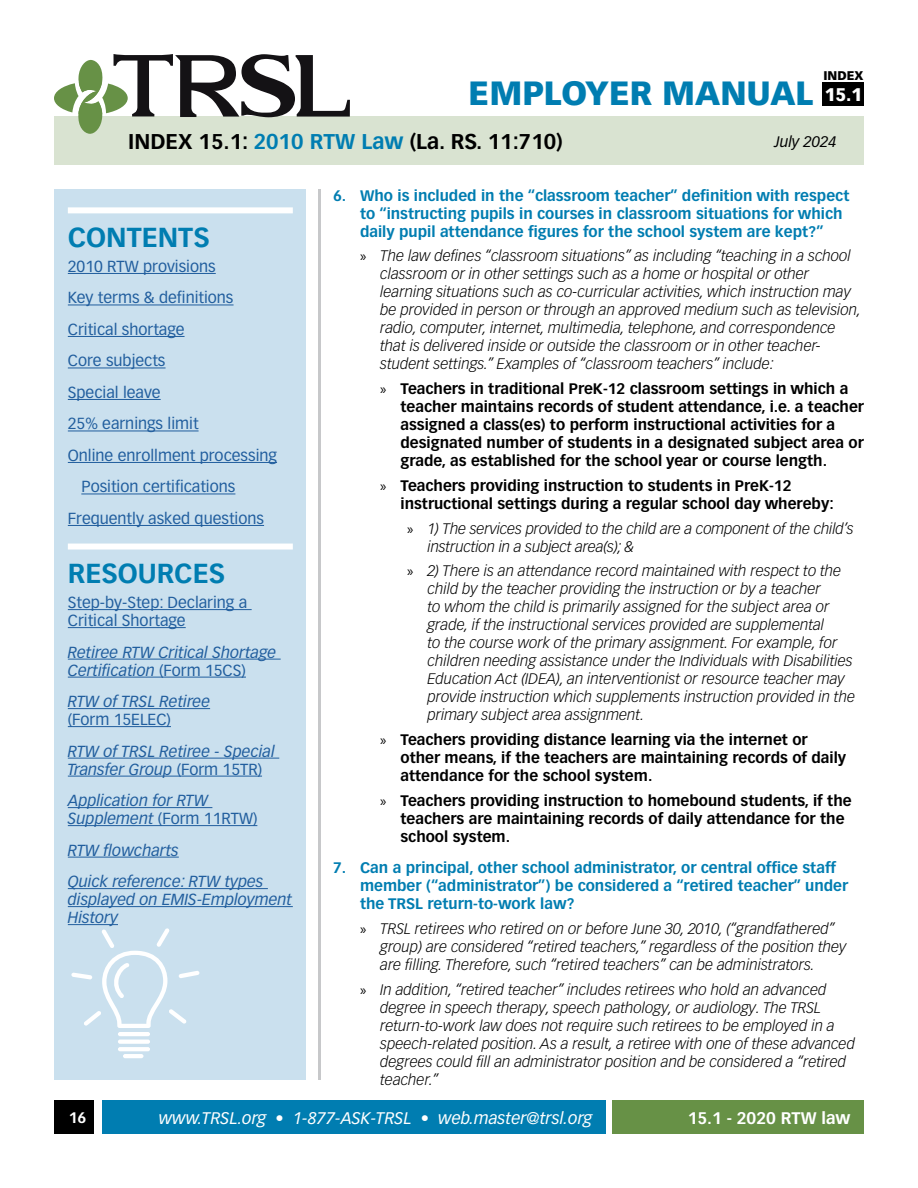
<style>
.page{position:relative;width:918px;height:1188px;background:#fff}
.page>*{position:absolute;margin:0;border:0;box-sizing:border-box;transform-origin:0 0}
.t1{font:900 33px "Vectora LT Pro";color:#007db1}
.t2{font:700 27px "Vectora LT Pro";color:#007db1}
.t3{font:700 21px "Vectora LT Pro";color:#000}
.t4{font:900 18px "Vectora LT Pro";color:#fff}
.t5{font:italic 16.5px "Vectora LT Pro";color:#fff}
.t6{font:700 16.5px "Vectora LT Pro";color:#fff}
.t7{font:italic 15.75px/18px "Vectora LT Pro";color:#215e9e}
.t8{font:15.75px/18px "Vectora LT Pro";color:#215e9e}
.t9{font:italic 300 15px/18px "Vectora LT Pro";color:#000}
.t10{font:700 15px/18px "Vectora LT Pro";color:#000}
.t11{font:700 15px/18px "Vectora LT Pro";color:#007db1}
.t12{font:italic 15px "Vectora LT Pro";color:#000}
.t13{font:700 15px "Vectora LT Pro";color:#fff}
.t14{font:900 12.3px "Vectora LT Pro";color:#000}
.s1{color:#007db1}
.s2{font-style:normal}
.s3{font-family:"Myriad Pro";font-weight:400;font-style:normal}
.s4{font-family:"Myriad Pro";font-weight:400}
</style>
<div class="page">
<div style="left:54px;top:117px;width:810px;height:48px;background:#d9e3d1"></div>
<svg style="left:54px;top:54px;width:296px;height:80px"></svg>
<hr style="left:318px;top:189px;width:3px;height:891px;background:#c7c8ca">
<div style="left:54px;top:189px;width:252px;height:891px;background:#cae0ee"></div>
<div style="left:612px;top:1101px;width:252px;height:33px;background:#679146"></div>
<div style="left:103px;top:1101px;width:503px;height:33px;background:#007db1"></div>
<svg style="left:71px;top:928px;width:129px;height:100px"></svg>
<hr style="left:118px;top:1032px;width:32px;height:4px;background:#fff;border-radius:2px">
<hr style="left:118px;top:1040px;width:32px;height:4px;background:#fff;border-radius:2px">
<hr style="left:118px;top:1047px;width:32px;height:4px;background:#fff;border-radius:2px">
<hr style="left:123px;top:1054px;width:21px;height:4px;background:#fff;border-radius:2px">
<div style="left:54px;top:1101px;width:40px;height:33px;background:#000"></div>
<div style="left:823px;top:83px;width:41px;height:23px;background:#000"></div>
<div style="left:68px;top:207px;width:225px;height:6px;background:#fff"></div>
<hr style="left:68px;top:273px;width:148px;height:1px;background:#215e9e">
<hr style="left:68px;top:305px;width:166px;height:1px;background:#215e9e">
<hr style="left:68px;top:336px;width:117px;height:1px;background:#215e9e">
<hr style="left:68px;top:368px;width:98px;height:1px;background:#215e9e">
<hr style="left:68px;top:399px;width:93px;height:1px;background:#215e9e">
<hr style="left:68px;top:431px;width:131px;height:1px;background:#215e9e">
<hr style="left:68px;top:462px;width:209px;height:1px;background:#215e9e">
<hr style="left:81px;top:494px;width:154px;height:1px;background:#215e9e">
<hr style="left:68px;top:525px;width:196px;height:1px;background:#215e9e">
<div style="left:68px;top:544px;width:225px;height:6px;background:#fff"></div>
<hr style="left:68px;top:609px;width:184px;height:1px;background:#215e9e">
<hr style="left:68px;top:627px;width:118px;height:1px;background:#215e9e">
<hr style="left:68px;top:659px;width:213px;height:1px;background:#215e9e">
<hr style="left:68px;top:677px;width:178px;height:1px;background:#215e9e">
<hr style="left:68px;top:708px;width:142px;height:1px;background:#215e9e">
<hr style="left:68px;top:726px;width:103px;height:1px;background:#215e9e">
<hr style="left:68px;top:758px;width:211px;height:1px;background:#215e9e">
<hr style="left:68px;top:776px;width:194px;height:1px;background:#215e9e">
<hr style="left:68px;top:807px;width:144px;height:1px;background:#215e9e">
<hr style="left:68px;top:825px;width:189px;height:1px;background:#215e9e">
<hr style="left:68px;top:857px;width:111px;height:1px;background:#215e9e">
<hr style="left:68px;top:888px;width:200px;height:1px;background:#215e9e">
<hr style="left:68px;top:906px;width:225px;height:1px;background:#215e9e">
<hr style="left:68px;top:924px;width:50px;height:1px;background:#215e9e">
<h1 class="t1" style="left:469px;top:73px;width:346px">EMPLOYER MANUAL</h1>
<p class="t14" style="left:823px;top:68px;width:42px">INDEX</p>
<p class="t4" style="left:825px;top:84px;width:39px">15.1</p>
<h3 class="t3" style="left:128px;top:129px;width:436px">INDEX 15.1: <span class="s1">2010 RTW Law</span> (La. RS. 11:710)</h3>
<p class="t12" style="left:774px;top:132px;width:64px">July 2024</p>
<h2 class="t2" style="left:68px;top:221px;width:143px">CONTENTS</h2>
<p class="t8" style="left:68px;top:257px;width:149px">2010 RTW provisions</p>
<p class="t8" style="left:68px;top:289px;width:167px">Key terms &amp; definitions</p>
<p class="t8" style="left:68px;top:320px;width:118px">Critical shortage</p>
<p class="t8" style="left:68px;top:352px;width:99px">Core subjects</p>
<p class="t8" style="left:68px;top:383px;width:94px">Special leave</p>
<p class="t8" style="left:68px;top:415px;width:132px">25% earnings limit</p>
<p class="t8" style="left:68px;top:446px;width:211px">Online enrollment processing</p>
<p class="t8" style="left:81px;top:478px;width:156px">Position certifications</p>
<p class="t8" style="left:68px;top:509px;width:198px">Frequently asked questions</p>
<h2 class="t2" style="left:68px;top:557px;width:159px">RESOURCES</h2>
<p class="t8" style="left:68px;top:593px;width:181px">Step-by-Step: Declaring a<br>Critical Shortage</p>
<p class="t7" style="left:68px;top:643px;width:210px">Retiree RTW Critical Shortage<br>Certification <span class="s2">(Form 15CS)</span></p>
<p class="t7" style="left:68px;top:693px;width:144px">RTW of TRSL Retiree</p>
<p class="t8" style="left:68px;top:710px;width:105px">(Form 15ELEC)</p>
<p class="t7" style="left:68px;top:742px;width:209px">RTW of TRSL Retiree - Special<br>Transfer Group <span class="s2">(Form 15TR)</span></p>
<p class="t7" style="left:68px;top:792px;width:191px">Application for RTW<br>Supplement <span class="s2">(Form 11RTW)</span></p>
<p class="t7" style="left:68px;top:834px;width:197px;line-height:31.5px">RTW flowcharts<br>Quick reference: RTW types</p>
<p class="t7" style="left:68px;top:891px;width:226px">displayed on EMIS-Employment<br>History</p>
<p class="t11" style="left:360px;top:186px;width:491px;text-indent:-27px">6. Who is included in the “classroom teacher” definition with respect to “instructing pupils in courses in classroom situations for which daily pupil attendance figures for the school system are kept?”</p>
<p class="t9" style="left:380px;top:247px;width:482px;text-indent:-20px"><span class="s3">»</span> The law defines “classroom situations” as including “teaching in a school classroom or in other settings such as a home or hospital or other learning situations such as co-curricular activities, which instruction may be provided in person or through an approved medium such as television, radio, computer, internet, multimedia, telephone, and correspondence that is delivered inside or outside the classroom or in other teacher&shy;student settings.” Examples of “classroom teachers” include:</p>
<p class="t10" style="left:400px;top:380px;width:465px;text-indent:-20px"><span class="s4">»</span> Teachers in traditional PreK-12 classroom settings in which a teacher maintains records of student attendance, i.e. a teacher assigned a class(es) to perform instructional activities for a designated number of students in a designated subject area or grade, as established for the school year or course length.</p>
<p class="t10" style="left:400px;top:477px;width:435px;text-indent:-20px"><span class="s4">»</span> Teachers providing instruction to students in PreK-12 instructional settings during a regular school day whereby:</p>
<p class="t9" style="left:428px;top:519px;width:428px;text-indent:-20px"><span class="s3">»</span> 1) The services provided to the child are a component of the child’s instruction in a subject area(s); &amp;</p>
<p class="t9" style="left:428px;top:562px;width:429px;text-indent:-20px"><span class="s3">»</span> 2) There is an attendance record maintained with respect to the child by the teacher providing the instruction or by a teacher<br>to whom the child is primarily assigned for the subject area or grade, if the instructional services provided are supplemental<br>to the course work of the primary assignment. For example, for children needing assistance under the Individuals with Disabilities Education Act (IDEA), an interventionist or resource teacher may provide instruction which supplements instruction provided in the primary subject area assignment.</p>
<p class="t10" style="left:400px;top:731px;width:447px;text-indent:-20px"><span class="s4">»</span> Teachers providing distance learning via the internet or other means, if the teachers are maintaining records of daily attendance for the school system.</p>
<p class="t10" style="left:400px;top:792px;width:453px;text-indent:-20px"><span class="s4">»</span> Teachers providing instruction to homebound students, if the teachers are maintaining records of daily attendance for the school system.</p>
<p class="t11" style="left:360px;top:859px;width:490px;text-indent:-27px">7. Can a principal, other school administrator, or central office staff member (“administrator”) be considered a “retired teacher” under the TRSL return-to-work law?</p>
<p class="t9" style="left:380px;top:920px;width:468px;text-indent:-20px"><span class="s3">»</span> TRSL retirees who retired on or before June 30, 2010, (“grandfathered” group) are considered “retired teachers,” regardless of the position they are filling. Therefore, such “retired teachers” can be administrators.</p>
<p class="t9" style="left:380px;top:981px;width:476px;text-indent:-20px"><span class="s3">»</span> In addition, “retired teacher” includes retirees who hold an advanced degree in speech therapy, speech pathology, or audiology. The TRSL return-to-work law does not require such retirees to be employed in a speech-related position. As a result, a retiree with one of these advanced degrees could fill an administrator position and be considered a “retired teacher.”</p>
<p class="t13" style="left:69px;top:1109px;width:19px">16</p>
<p class="t5" style="left:159px;top:1108px;width:435px">www.TRSL.org <span class="s2">•</span> 1-877-ASK-TRSL <span class="s2">•</span> web.master@trsl.org</p>
<p class="t6" style="left:688px;top:1108px;width:164px">15.1 - 2020 RTW law</p>
</div>
